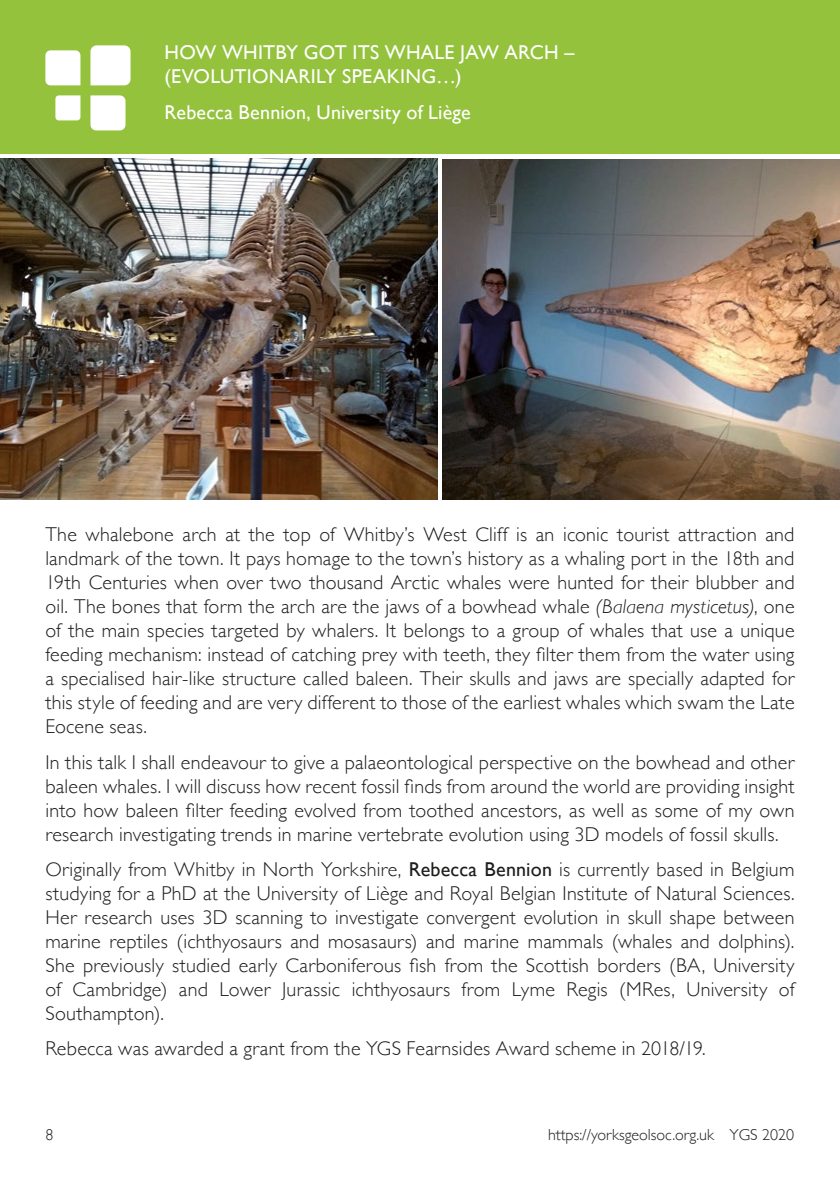
<style>
.page{position:relative;width:840px;height:1191px;background:#fff}
.page>*{position:absolute;margin:0;border:0;box-sizing:border-box;transform-origin:0 0}
.t1{font:300 20px/24px "Gill Sans";letter-spacing:.01em;color:#1d1d1b;text-align:justify}
.t2{font:20px/24px "Gill Sans";letter-spacing:.015em;color:#fff}
.t3{font:300 16px "Gill Sans";color:#1d1d1b}
.s1{font-style:italic}
.s2{font-weight:400}
</style>
<div class="page">
<div style="left:0;top:0;width:839px;height:153px;background:#94c23d"></div>
<svg style="left:45px;top:50px;width:35px;height:35px"></svg>
<svg style="left:55px;top:95px;width:25px;height:25px"></svg>
<div style="left:90px;top:45px;width:40px;height:40px;background:#fff"></div>
<svg style="left:90px;top:95px;width:35px;height:35px"></svg>
<img style="left:0;top:159px;width:437px;height:340px">
<img style="left:442px;top:159px;width:397px;height:340px">
<p class="t2" style="left:164px;top:40px;width:411px">HOW WHITBY GOT ITS WHALE JAW ARCH – (EVOLUTIONARILY SPEAKING…)</p>
<p class="t2" style="left:164px;top:100px;width:307px">Rebecca Bennion, University of Liège</p>
<p class="t1" style="left:45px;top:522px;width:750px">The whalebone arch at the top of Whitby’s West Cliff is an iconic tourist attraction and landmark of the town. It pays homage to the town’s history as a whaling port in the 18th and 19th Centuries when over two thousand Arctic whales were hunted for their blubber and oil. The bones that form the arch are the jaws of a bowhead whale <span class="s1">(Balaena mysticetus)</span>, one of the main species targeted by whalers. It belongs to a group of whales that use a unique feeding mechanism: instead of catching prey with teeth, they filter them from the water using a specialised hair-like structure called baleen. Their skulls and jaws are specially adapted for this style of feeding and are very different to those of the earliest whales which swam the Late Eocene seas.</p>
<p class="t1" style="left:45px;top:749px;width:750px">In this talk I shall endeavour to give a palaeontological perspective on the bowhead and other baleen whales. I will discuss how recent fossil finds from around the world are providing insight into how baleen filter feeding evolved from toothed ancestors, as well as some of my own research investigating trends in marine vertebrate evolution using 3D models of fossil skulls.</p>
<p class="t1" style="left:45px;top:856px;width:750px">Originally from Whitby in North Yorkshire, <span class="s2">Rebecca Bennion</span> is currently based in Belgium studying for a PhD at the University of Liège and Royal Belgian Institute of Natural Sciences.<br>Her research uses 3D scanning to investigate convergent evolution in skull shape between marine reptiles (ichthyosaurs and mosasaurs) and marine mammals (whales and dolphins).<br>She previously studied early Carboniferous fish from the Scottish borders (BA, University of Cambridge) and Lower Jurassic ichthyosaurs from Lyme Regis (MRes, University of Southampton).</p>
<p class="t1" style="left:45px;top:1036px;width:661px">Rebecca was awarded a grant from the YGS Fearnsides Award scheme in 2018/19.</p>
<p class="t3" style="left:45px;top:1121px;width:9px">8</p>
<p class="t3" style="left:547px;top:1121px;width:247px">https://yorksgeolsoc.org.uk YGS 2020</p>
</div>
